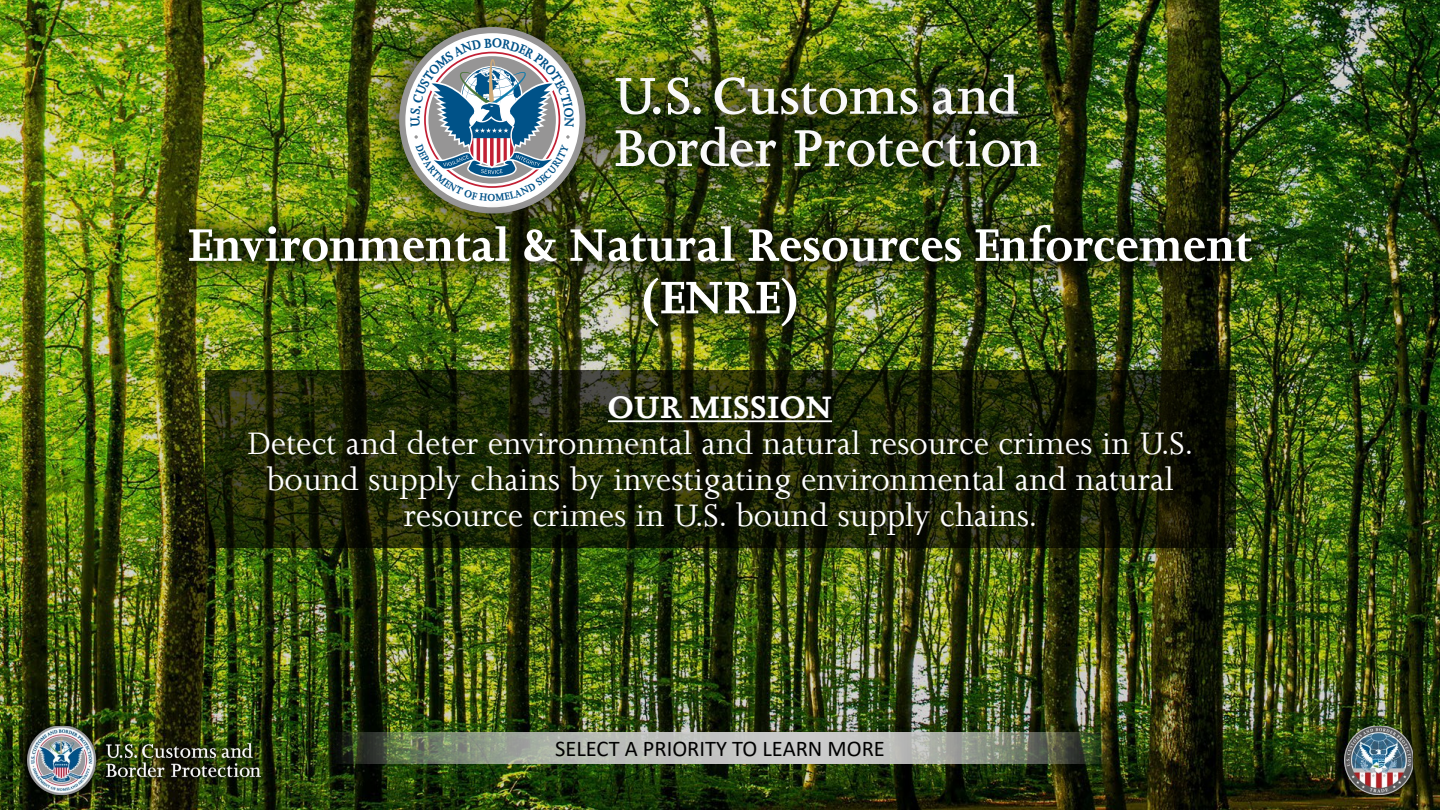
<style>
.page{position:relative;width:1440px;height:810px;background:#fff}
.page>*{position:absolute;margin:0;border:0;box-sizing:border-box;transform-origin:0 0}
.t1{font:700 52.5px/52.5px "Joanna";color:#fff;text-align:center}
.t2{font:36px/36px "Joanna";color:#fff;text-align:center}
.t3{font:700 36px "Joanna";color:#fff}
.t4{font:22.5px "Calibri";color:#000}
</style>
<div class="page">
<img style="left:0;top:0;width:1440px;height:810px">
<img style="left:20px;top:720px;width:246px;height:81px">
<img style="left:27px;top:726px;width:234px;height:69px">
<img style="left:1344px;top:726px;width:69px;height:69px">
<svg style="left:90px;top:716px;width:129px;height:6px"></svg>
<svg style="left:231px;top:716px;width:129px;height:6px"></svg>
<svg style="left:373px;top:716px;width:129px;height:6px"></svg>
<svg style="left:514px;top:716px;width:129px;height:6px"></svg>
<svg style="left:656px;top:716px;width:129px;height:6px"></svg>
<svg style="left:797px;top:716px;width:129px;height:6px"></svg>
<svg style="left:939px;top:716px;width:129px;height:6px"></svg>
<svg style="left:1080px;top:716px;width:129px;height:6px"></svg>
<svg style="left:1222px;top:716px;width:129px;height:6px"></svg>
<img style="left:354px;top:0;width:730px;height:198px">
<svg style="left:616px;top:78px;width:39px;height:36px"></svg>
<div style="left:653px;top:107px;width:8px;height:7px;background:#f9f9fa;border-radius:50%"></div>
<svg style="left:668px;top:77px;width:21px;height:37px"></svg>
<div style="left:693px;top:107px;width:8px;height:7px;background:#f9f9fa;border-radius:50%"></div>
<img style="left:715px;top:77px;width:203px;height:37px">
<img style="left:933px;top:75px;width:85px;height:40px">
<img style="left:616px;top:127px;width:160px;height:40px">
<img style="left:795px;top:129px;width:246px;height:38px">
<div style="left:162px;top:198px;width:1116px;height:154px;background:#000;opacity:.92"></div>
<svg style="left:205px;top:370px;width:1030px;height:178px;background:#1a2107"></svg>
<hr style="left:608px;top:420px;width:224px;height:2px;background:#fff">
<img style="left:326px;top:732px;width:788px;height:32px">
<img style="left:399px;top:27px;width:187px;height:187px">
<h1 class="t1" style="left:188px;top:217px;width:1066px">Environmental &amp; Natural Resources Enforcement (ENRE)</h1>
<p class="t3" style="left:608px;top:385px;width:226px">OUR MISSION</p>
<p class="t2" style="left:248px;top:424px;width:947px">Detect and deter environmental and natural resource crimes in U.S. bound supply chains by investigating environmental and natural resource crimes in U.S. bound supply chains.</p>
<p class="t4" style="left:555px;top:733px;width:331px">SELECT A PRIORITY TO LEARN MORE</p>
</div>
